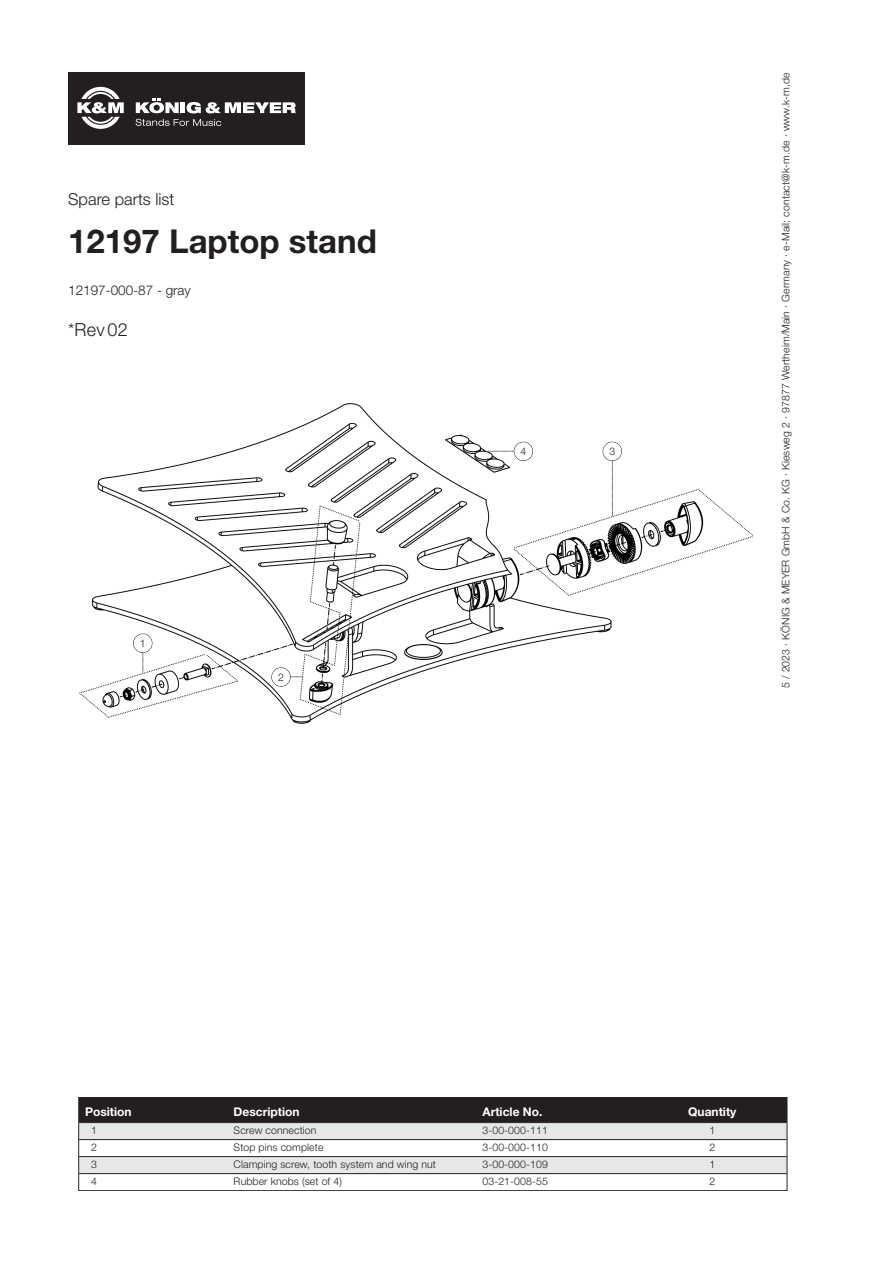
<style>
.page{position:relative;width:893px;height:1263px;background:#fff}
.page>*{position:absolute;margin:0;border:0;box-sizing:border-box;transform-origin:0 0}
.t1{font:700 33px "Helvetica Neue";color:#231f20}
.t2{font:300 18px "Helvetica Neue";color:#231f20}
.t3{font:300 16.5px "Helvetica Neue";color:#231f20}
.t4{font:300 13.5px "Helvetica Neue";color:#231f20}
.t5{font:700 12px "Helvetica Neue";color:#fff}
.t6{font:300 10.5px "Helvetica Neue";letter-spacing:.01em;color:#231f20}
</style>
<div class="page">
<img style="left:80px;top:403px;width:672px;height:320px">
<div style="left:79px;top:1097px;width:148px;height:26px;background:#231f20"></div>
<div style="left:227px;top:1097px;width:249px;height:26px;background:#231f20"></div>
<div style="left:476px;top:1097px;width:162px;height:26px;background:#231f20"></div>
<div style="left:638px;top:1097px;width:149px;height:26px;background:#231f20"></div>
<div style="left:79px;top:1123px;width:148px;height:17px;background:#e6e7e9"></div>
<div style="left:227px;top:1123px;width:249px;height:17px;background:#e6e7e9"></div>
<div style="left:476px;top:1123px;width:162px;height:17px;background:#e6e7e9"></div>
<div style="left:638px;top:1123px;width:149px;height:17px;background:#e6e7e9"></div>
<div style="left:79px;top:1157px;width:148px;height:17px;background:#e6e7e9"></div>
<div style="left:227px;top:1157px;width:249px;height:17px;background:#e6e7e9"></div>
<div style="left:476px;top:1157px;width:162px;height:17px;background:#e6e7e9"></div>
<div style="left:638px;top:1157px;width:149px;height:17px;background:#e6e7e9"></div>
<div style="left:79px;top:1097px;width:708px;height:94px;border:1px solid #282526"></div>
<hr style="left:79px;top:1122px;width:707px;height:1px;background:#231f20">
<hr style="left:79px;top:1139px;width:707px;height:1px;background:#231f20">
<hr style="left:79px;top:1156px;width:707px;height:1px;background:#231f20">
<hr style="left:79px;top:1173px;width:707px;height:1px;background:#231f20">
<div style="left:68px;top:72px;width:236px;height:73px;background:#231f20"></div>
<svg style="left:136px;top:119px;width:85px;height:7px"></svg>
<hr style="left:181px;top:102px;width:4px;height:11px;background:#fff">
<svg style="left:186px;top:102px;width:110px;height:11px"></svg>
<svg style="left:136px;top:99px;width:43px;height:14px"></svg>
<svg style="left:77px;top:87px;width:47px;height:42px"></svg>
<svg style="left:487px;top:451px;width:26px;height:1px"></svg>
<div style="left:514px;top:442px;width:19px;height:19px;background:#fff;border-radius:50%"></div>
<div style="left:513px;top:442px;width:20px;height:19px;border:1px solid #231f20;border-radius:50%"></div>
<svg style="left:291px;top:677px;width:13px;height:1px"></svg>
<div style="left:271px;top:668px;width:19px;height:19px;background:#fff;border-radius:50%"></div>
<div style="left:271px;top:667px;width:20px;height:20px;border:1px solid #231f20;border-radius:50%"></div>
<svg style="left:143px;top:653px;width:1px;height:21px"></svg>
<div style="left:133px;top:634px;width:19px;height:19px;background:#fff;border-radius:50%"></div>
<div style="left:133px;top:634px;width:19px;height:19px;border:1px solid #231f20;border-radius:50%"></div>
<svg style="left:612px;top:461px;width:1px;height:57px"></svg>
<div style="left:602px;top:442px;width:19px;height:19px;background:#fff;border-radius:50%"></div>
<div style="left:602px;top:442px;width:20px;height:19px;border:1px solid #231f20;border-radius:50%"></div>
<h3 class="t3" style="left:68px;top:193px;width:108px">Spare parts list</h3>
<h1 class="t1" style="left:68px;top:223px;width:310px">12197 Laptop stand</h1>
<p class="t4" style="left:68px;top:285px;width:124px">12197-000-87 - gray</p>
<h2 class="t2" style="left:68px;top:323px;width:61px">*Rev 02</h2>
<p class="t6" style="left:140px;top:639px;width:7px">1</p>
<p class="t6" style="left:278px;top:673px;width:7px">2</p>
<p class="t6" style="left:520px;top:447px;width:7px">4</p>
<p class="t6" style="left:609px;top:447px;width:7px">3</p>
<p class="t6" style="left:782px;top:688px;width:617px;rotate:-90deg">5 / 2023 · KÖNIG &amp; MEYER GmbH &amp; Co. KG · Kiesweg 2 · 97877 Wertheim/Main · Germany · e-Mail: contact@k-m.de · www.k-m.de</p>
<p class="t5" style="left:85px;top:1105px;width:48px">Position</p>
<p class="t5" style="left:233px;top:1105px;width:67px">Description</p>
<p class="t5" style="left:482px;top:1105px;width:61px">Article No.</p>
<p class="t5" style="left:688px;top:1105px;width:50px">Quantity</p>
<p class="t6" style="left:91px;top:1126px;width:7px">1</p>
<p class="t6" style="left:233px;top:1126px;width:84px">Screw connection</p>
<p class="t6" style="left:482px;top:1126px;width:67px">3-00-000-111</p>
<p class="t6" style="left:709px;top:1126px;width:7px">1</p>
<p class="t6" style="left:91px;top:1143px;width:7px">2</p>
<p class="t6" style="left:233px;top:1143px;width:91px">Stop pins complete</p>
<p class="t6" style="left:482px;top:1143px;width:67px">3-00-000-110</p>
<p class="t6" style="left:709px;top:1143px;width:7px">2</p>
<p class="t6" style="left:91px;top:1160px;width:7px">3</p>
<p class="t6" style="left:233px;top:1160px;width:204px">Clamping screw, tooth system and wing nut</p>
<p class="t6" style="left:482px;top:1160px;width:67px">3-00-000-109</p>
<p class="t6" style="left:709px;top:1160px;width:7px">1</p>
<p class="t6" style="left:91px;top:1177px;width:7px">4</p>
<p class="t6" style="left:233px;top:1177px;width:110px">Rubber knobs (set of 4)</p>
<p class="t6" style="left:482px;top:1177px;width:67px">03-21-008-55</p>
<p class="t6" style="left:709px;top:1177px;width:7px">2</p>
</div>
